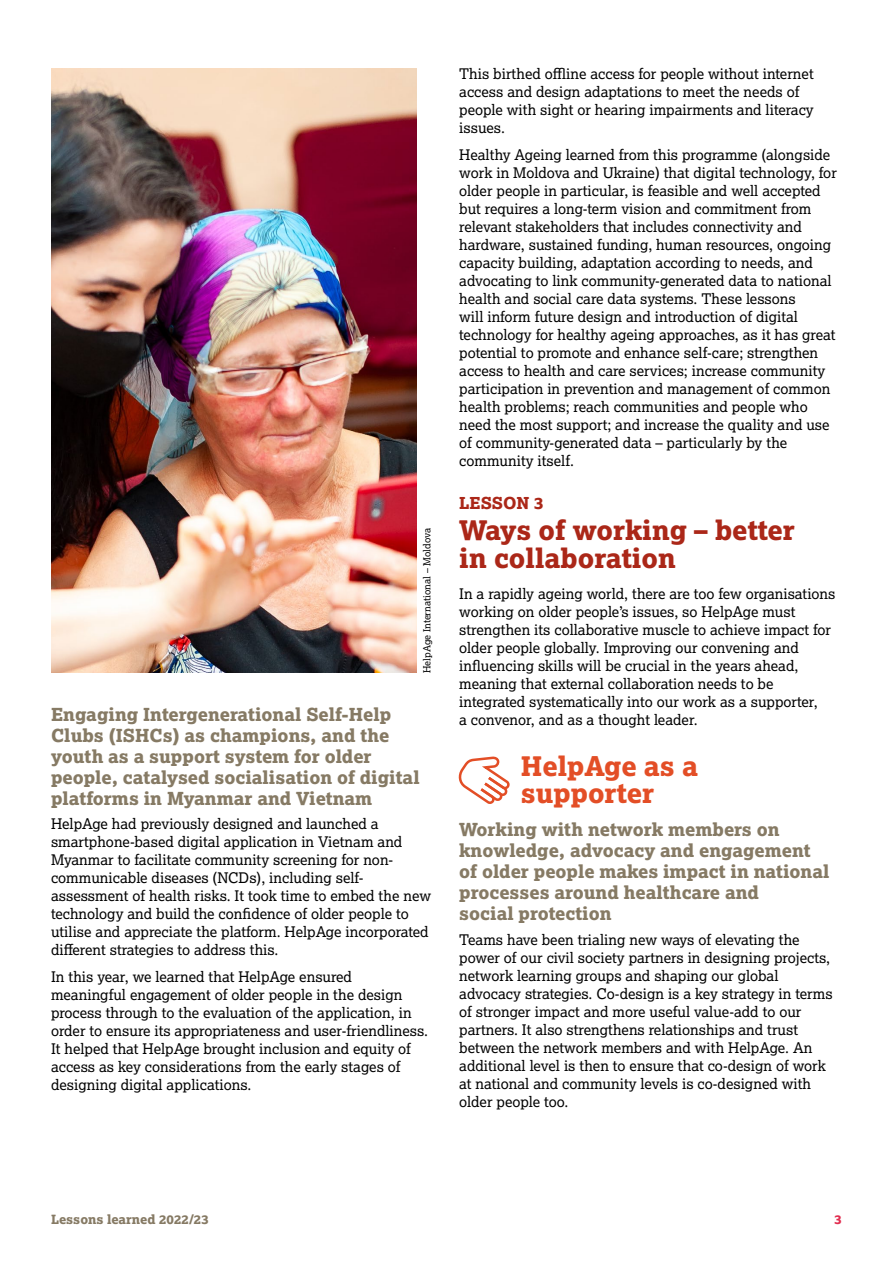
<style>
.page{position:relative;width:893px;height:1263px;background:#fff}
.page>*{position:absolute;margin:0;border:0;box-sizing:border-box;transform-origin:0 0}
.t1{font:27px/28.5px "Lexia X Bold";color:#ab2718}
.t2{font:27px/27px "Lexia X Bold";color:#e34e26}
.t3{font:18px/21px "Lexia X Bold";color:#867a64}
.t4{font:16.5px "Lexia X Bold";color:#ab2718}
.t5{font:14.7px/18px "Lexia";color:#000}
.t6{font:12.75px "Lexia X Bold";color:#867a64}
.t7{font:12.75px "Lexia X Bold";color:#e12e50}
.t8{font:9.75px "Lexia";color:#000}
</style>
<div class="page">
<svg style="left:458px;top:758px;width:52px;height:46px"></svg>
<img style="left:51px;top:68px;width:366px;height:605px">
<p class="t8" style="left:421px;top:673px;width:146px;rotate:-90deg">HelpAge International – Moldova</p>
<p class="t3" style="left:51px;top:703px;width:370px">Engaging Intergenerational Self-Help Clubs (ISHCs) as champions, and the youth as a support system for older people, catalysed socialisation of digital platforms in Myanmar and Vietnam</p>
<p class="t5" style="left:51px;top:814px;width:381px">HelpAge had previously designed and launched a smartphone-based digital application in Vietnam and Myanmar to facilitate community screening for non&shy;communicable diseases (NCDs), including self&shy;assessment of health risks. It took time to embed the new technology and build the confidence of older people to utilise and appreciate the platform. HelpAge incorporated different strategies to address this.</p>
<p class="t5" style="left:51px;top:967px;width:379px">In this year, we learned that HelpAge ensured meaningful engagement of older people in the design process through to the evaluation of the application, in order to ensure its appropriateness and user-friendliness.<br>It helped that HelpAge brought inclusion and equity of access as key considerations from the early stages of designing digital applications.</p>
<p class="t5" style="left:459px;top:64px;width:356px">This birthed offline access for people without internet access and design adaptations to meet the needs of people with sight or hearing impairments and literacy issues.</p>
<p class="t5" style="left:459px;top:145px;width:379px">Healthy Ageing learned from this programme (alongside work in Moldova and Ukraine) that digital technology, for older people in particular, is feasible and well accepted but requires a long-term vision and commitment from relevant stakeholders that includes connectivity and hardware, sustained funding, human resources, ongoing capacity building, adaptation according to needs, and advocating to link community-generated data to national health and social care data systems. These lessons<br>will inform future design and introduction of digital technology for healthy ageing approaches, as it has great potential to promote and enhance self-care; strengthen access to health and care services; increase community participation in prevention and management of common health problems; reach communities and people who need the most support; and increase the quality and use of community-generated data – particularly by the community itself.</p>
<p class="t4" style="left:459px;top:492px;width:86px">LESSON 3</p>
<h1 class="t1" style="left:459px;top:515px;width:337px">Ways of working – better in collaboration</h1>
<p class="t5" style="left:459px;top:584px;width:378px">In a rapidly ageing world, there are too few organisations working on older people’s issues, so HelpAge must strengthen its collaborative muscle to achieve impact for older people globally. Improving our convening and influencing skills will be crucial in the years ahead, meaning that external collaboration needs to be integrated systematically into our work as a supporter,<br>a convenor, and as a thought leader.</p>
<h1 class="t2" style="left:521px;top:752px;width:179px">HelpAge as a supporter</h1>
<p class="t3" style="left:459px;top:819px;width:372px">Working with network members on knowledge, advocacy and engagement of older people makes impact in national processes around healthcare and<br>social protection</p>
<p class="t5" style="left:459px;top:930px;width:375px">Teams have been trialing new ways of elevating the power of our civil society partners in designing projects, network learning groups and shaping our global advocacy strategies. Co-design is a key strategy in terms of stronger impact and more useful value-add to our partners. It also strengthens relationships and trust between the network members and with HelpAge. An additional level is then to ensure that co-design of work at national and community levels is co-designed with older people too.</p>
<p class="t6" style="left:51px;top:1211px;width:159px">Lessons learned 2022/23</p>
<p class="t7" style="left:834px;top:1211px;width:9px">3</p>
</div>
